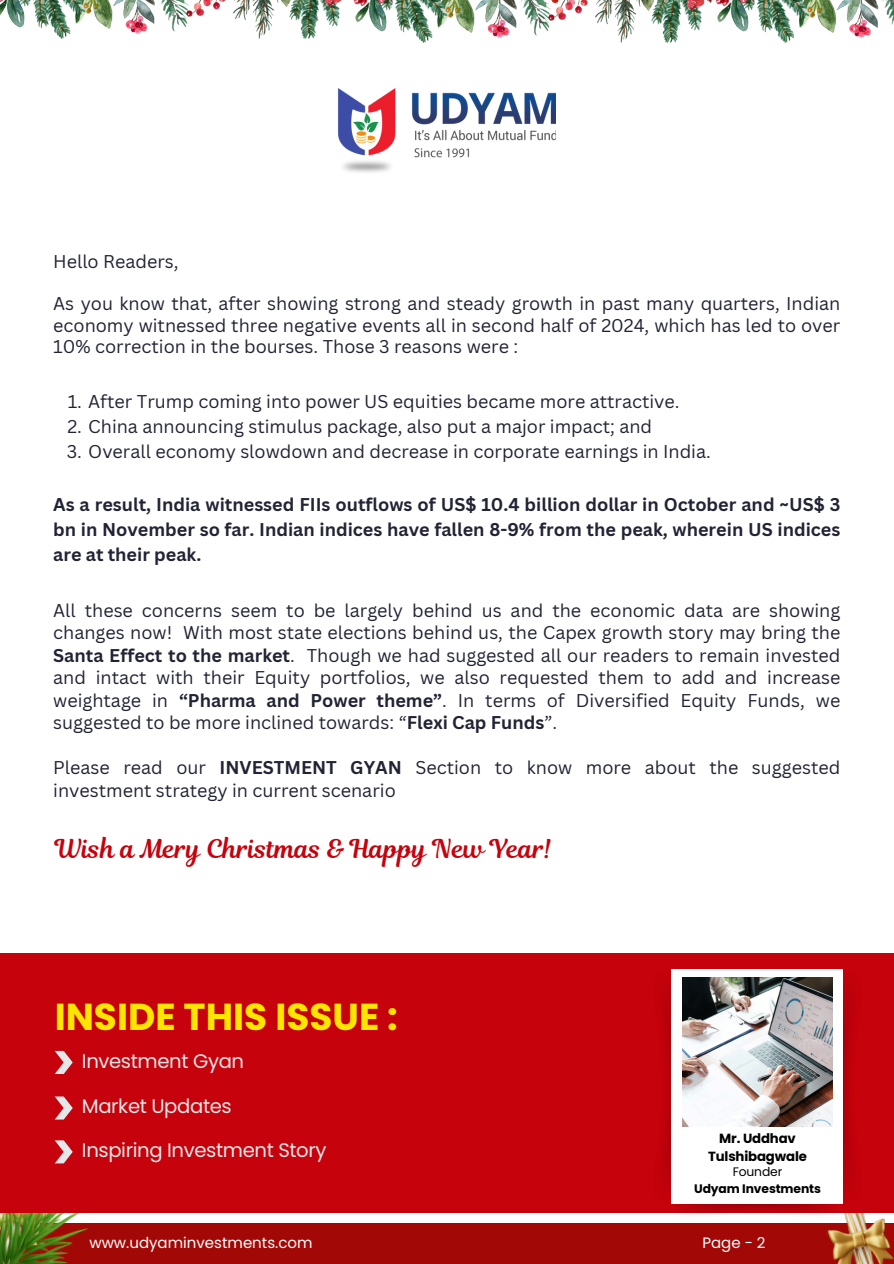
<style>
.page{position:relative;width:894px;height:1264px;background:#fff}
.page>*{position:absolute;margin:0;border:0;box-sizing:border-box;transform-origin:0 0}
.t1{font:700 37.5px "Poppins";color:#ffe500}
.t2{font:25.5px "Magnolia Script";color:#c6020c}
.t3{font:19.65px "Poppins";letter-spacing:-.02em;color:#e6e7e8}
.t4{font:18px/22.5px "Canva Sans";color:#222334;text-align:justify}
.t5{font:700 18px/24.8px "Canva Sans";color:#222334;text-align:justify}
.t6{font:15px "Poppins";color:#fff}
.t7{font:700 13.2px "Poppins";letter-spacing:-.01em;color:#000}
.t8{font:700 12.3px "Poppins";letter-spacing:-.01em;color:#000}
.t9{font:12.3px "Poppins";letter-spacing:-.01em;color:#000}
.s1{font-weight:700}
</style>
<div class="page">
<div style="left:0;top:1223px;width:893px;height:40px;background:#a20906"></div>
<img style="left:0;top:1212px;width:102px;height:51px">
<img style="left:826px;top:1212px;width:67px;height:51px">
<img style="left:0;top:0;width:342px;height:38px">
<img style="left:353px;top:0;width:360px;height:43px">
<img style="left:715px;top:0;width:178px;height:43px">
<div style="left:0;top:953px;width:893px;height:259px;background:#c6020c"></div>
<svg style="left:55px;top:1140px;width:18px;height:23px"></svg>
<svg style="left:55px;top:1096px;width:18px;height:23px"></svg>
<svg style="left:55px;top:1050px;width:18px;height:23px"></svg>
<img style="left:672px;top:1203px;width:165px;height:20px">
<img style="left:842px;top:969px;width:10px;height:234px">
<div style="left:670px;top:969px;width:172px;height:234px;background:#fff"></div>
<img style="left:338px;top:89px;width:217px;height:84px">
<img style="left:682px;top:977px;width:150px;height:149px">
<p class="t4" style="left:53px;top:249px;width:127px">Hello Readers,</p>
<p class="t4" style="left:53px;top:293px;width:788px;line-height:21.3px">As you know that, after showing strong and steady growth in past many quarters, Indian economy witnessed three negative events all in second half of 2024, which has led to over 10% correction in the bourses. Those 3 reasons were :</p>
<h3 class="t4" style="left:68px;top:390px;width:613px">1. After Trump coming into power US equities became more attractive.</h3>
<h4 class="t4" style="left:67px;top:414px;width:586px">2. China announcing stimulus package, also put a major impact; and</h4>
<h4 class="t4" style="left:67px;top:439px;width:645px">3. Overall economy slowdown and decrease in corporate earnings in India.</h4>
<p class="t5" style="left:53px;top:492px;width:788px">As a result, India witnessed FIIs outflows of US$ 10.4 billion dollar in October and ~US$ 3 bn in November so far. Indian indices have fallen 8-9% from the peak, wherein US indices are at their peak.</p>
<h2 class="t4" style="left:53px;top:598px;width:788px">All these concerns seem to be largely behind us and the economic data are showing changes now! With most state elections behind us, the Capex growth story may bring the <span class="s1">Santa Effect to the market</span>. Though we had suggested all our readers to remain invested and intact with their Equity portfolios, we also requested them to add and increase weightage in <span class="s1">“Pharma and Power theme”</span>. In terms of Diversified Equity Funds, we suggested to be more inclined towards: “<span class="s1">Flexi Cap Funds</span>”.</h2>
<h1 class="t4" style="left:53px;top:756px;width:788px">Please read our <span class="s1">INVESTMENT GYAN</span> Section to know more about the suggested investment strategy in current scenario</h1>
<h4 class="t2" style="left:55px;top:831px;width:498px">Wish a Mery Christmas &amp; Happy New Year!</h4>
<h4 class="t1" style="left:55px;top:991px;width:344px">INSIDE THIS ISSUE :</h4>
<h4 class="t3" style="left:82px;top:1047px;width:164px">Investment Gyan</h4>
<p class="t3" style="left:82px;top:1092px;width:151px">Market Updates</p>
<p class="t3" style="left:82px;top:1136px;width:246px">Inspiring Investment Story</p>
<h4 class="t7" style="left:719px;top:1128px;width:78px">Mr. Uddhav</h4>
<h4 class="t7" style="left:708px;top:1146px;width:100px">Tulshibagwale</h4>
<p class="t9" style="left:732px;top:1163px;width:51px">Founder</p>
<p class="t8" style="left:694px;top:1179px;width:128px">Udyam Investments</p>
<p class="t6" style="left:89px;top:1231px;width:224px">www.udyaminvestments.com</p>
<p class="t6" style="left:702px;top:1231px;width:65px">Page - 2</p>
</div>
